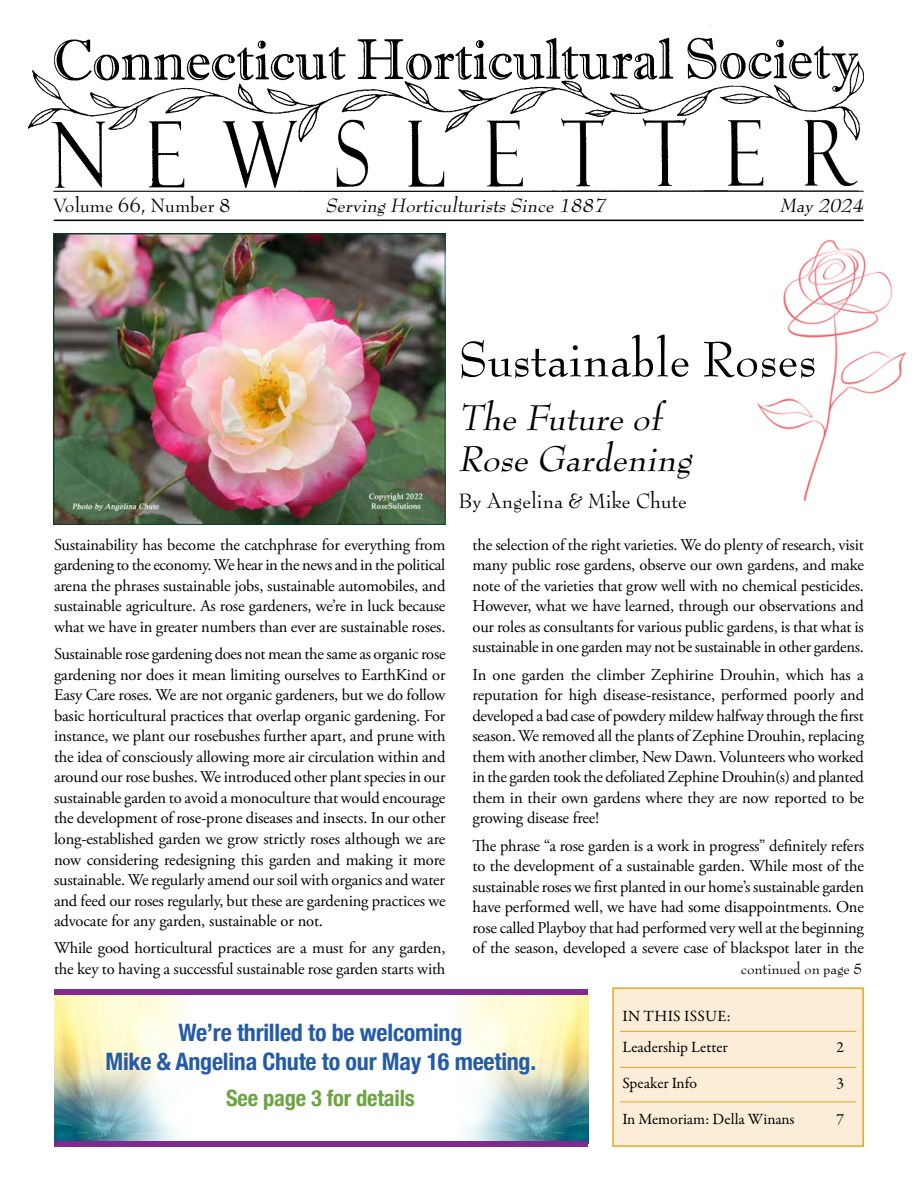
<style>
.page{position:relative;width:918px;height:1188px;background:#fff}
.page>*{position:absolute;margin:0;border:0;box-sizing:border-box;transform-origin:0 0}
.t1{font:54px "Bernhard Modern Std";color:#000}
.t2{font:italic 39px/40.5px "Bernhard Modern Std";color:#000}
.t3{font:700 condensed 24px/28.5px "Helvetica Neue";letter-spacing:-.01em;color:#245ba7;text-align:center}
.t4{font:22.5px "Bernhard Modern Std";color:#000}
.t5{font:700 condensed 22.5px "Helvetica Neue";letter-spacing:-.01em;color:#6ca442}
.t6{font:italic 21px "Bernhard Modern Std";color:#000}
.t7{font:21px "Bernhard Modern Std";color:#000}
.t8{font:16.5px/20.5px "Adobe Garamond Pro";letter-spacing:-.01em;color:#000;text-align:justify}
.t9{font:16.5px "Bernhard Modern Std";letter-spacing:-.01em;color:#000}
.t10{font:15.75px/31.2px "Garamond Premr Pro";color:#000}
</style>
<div class="page">
<img style="left:54px;top:995px;width:157px;height:147px">
<img style="left:431px;top:995px;width:157px;height:147px">
<div style="left:54px;top:990px;width:534px;height:5px;background:#81298e"></div>
<img style="left:28px;top:37px;width:836px;height:155px">
<div style="left:613px;top:988px;width:250px;height:158px;background:#fbedd8"></div>
<div style="left:612px;top:987px;width:252px;height:160px;border:2px solid #eba721"></div>
<hr style="left:620px;top:1031px;width:236px;height:1px;background:#eba721">
<hr style="left:620px;top:1067px;width:236px;height:1px;background:#eba721">
<hr style="left:620px;top:1101px;width:236px;height:1px;background:#eba721">
<div style="left:54px;top:1142px;width:534px;height:5px;background:#81298e"></div>
<hr style="left:54px;top:191px;width:810px;height:1px;background:#000">
<hr style="left:54px;top:220px;width:810px;height:1px;background:#000">
<img style="left:54px;top:234px;width:392px;height:291px">
<img style="left:757px;top:239px;width:150px;height:262px">
<p class="t7" style="left:54px;top:195px;width:179px">Volume 66, Number 8</p>
<p class="t6" style="left:326px;top:195px;width:285px">Serving HorticulturistsSince 1887</p>
<p class="t6" style="left:780px;top:195px;width:90px">May 2024</p>
<p class="t8" style="left:54px;top:535px;width:393px">Sustainability has become the catchphrase for everything from gardening to the economy. We hear in the news and in the political arena the phrases sustainable jobs, sustainable automobiles, and sustainable agriculture. As rose gardeners, we’re in luck because what we have in greater numbers than ever are sustainable roses.</p>
<p class="t8" style="left:54px;top:644px;width:393px">Sustainable rose gardening does not mean the same as organic rose gardening nor does it mean limiting ourselves to EarthKind or Easy Care roses. We are not organic gardeners, but we do follow basic horticultural practices that overlap organic gardening. For instance, we plant our rosebushes further apart, and prune with the idea of consciously allowing more air circulation within and around our rose bushes. We introduced other plant species in our sustainable garden to avoid a monoculture that would encourage the development of rose-prone diseases and insects. In our other long-established garden we grow strictly roses although we are now considering redesigning this garden and making it more sustainable. We regularly amend our soil with organics and water and feed our roses regularly, but these are gardening practices we advocate for any garden, sustainable or not.</p>
<p class="t8" style="left:54px;top:939px;width:393px">While good horticultural practices are a must for any garden, the key to having a successful sustainable rose garden starts with</p>
<h1 class="t1" style="left:459px;top:330px;width:359px">Sustainable Roses</h1>
<h2 class="t2" style="left:459px;top:398px;width:242px">The Future of<br>Rose Gardening</h2>
<h3 class="t4" style="left:459px;top:489px;width:230px">By Angelina &amp; Mike Chute</h3>
<p class="t8" style="left:473px;top:535px;width:393px">the selection of the right varieties. We do plenty of research, visit many public rose gardens, observe our own gardens, and make note of the varieties that grow well with no chemical pesticides.<br>However, what we have learned, through our observations and our roles as consultants for various public gardens, is that what is sustainable in one garden may not be sustainable in other gardens.</p>
<p class="t8" style="left:473px;top:665px;width:393px">In one garden the climber Zephirine Drouhin, which has a reputation for high disease-resistance, performed poorly and developed a bad case of powdery mildew halfway through the first season. We removed all the plants of Zephine Drouhin, replacing them with another climber, New Dawn. Volunteers who worked in the garden took the defoliated Zephine Drouhin(s) and planted them in their own gardens where they are now reported to be growing disease free!</p>
<p class="t8" style="left:473px;top:836px;width:393px">The phrase “a rose garden is a work in progress” definitely refers to the development of a sustainable garden. While most of the sustainable roses we first planted in our home’s sustainable garden have performed well, we have had some disappointments. One rose called Playboy that had performed very well at the beginning of the season, developed a severe case of blackspot later in the</p>
<p class="t9" style="left:741px;top:959px;width:123px">continued on page 5</p>
<h3 class="t3" style="left:106px;top:1017px;width:432px">We’re thrilled to be welcoming<br>Mike &amp; Angelina Chute to our May 16 meeting.</h3>
<h3 class="t5" style="left:226px;top:1079px;width:190px">See page 3 for details</h3>
<p class="t10" style="left:622px;top:1001px;width:110px">IN THIS ISSUE:<br>Leadership Letter</p>
<p class="t10" style="left:836px;top:1032px;width:9px">2</p>
<p class="t10" style="left:622px;top:1068px;width:76px">Speaker Info</p>
<p class="t10" style="left:836px;top:1068px;width:9px">3</p>
<p class="t10" style="left:622px;top:1104px;width:174px">In Memoriam: Della Winans</p>
<p class="t10" style="left:836px;top:1104px;width:9px">7</p>
</div>
